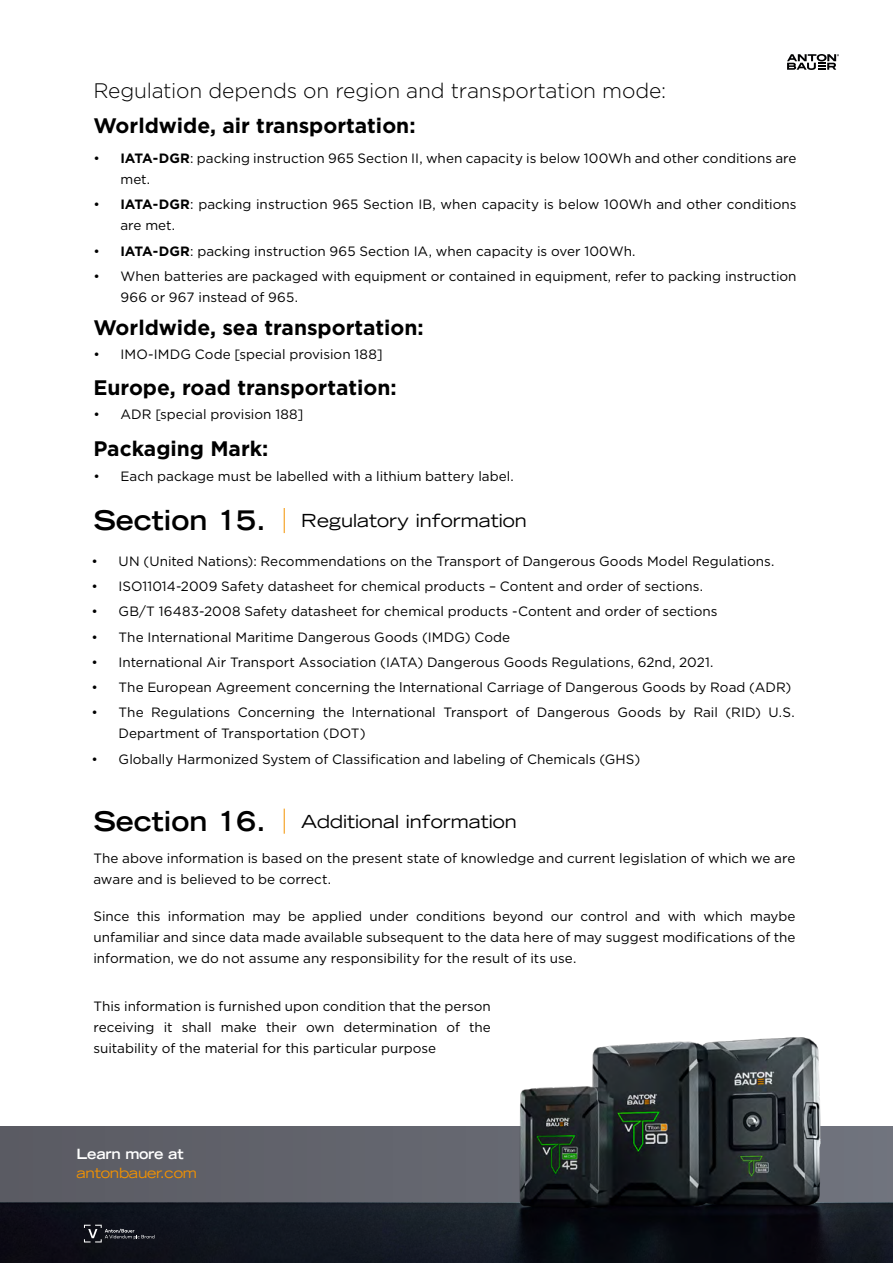
<style>
.page{position:relative;width:893px;height:1263px;background:#fff}
.page>*{position:absolute;margin:0;border:0;box-sizing:border-box;transform-origin:0 0}
.t1{font:700 expanded 27px "Trade Gothic LT Std";color:#000}
.t2{font:700 21px "Gotham";color:#000}
.t3{font:300 21px "Gotham";letter-spacing:-.005em;color:#000}
.t4{font:expanded 18px "Trade Gothic LT Std";color:#000}
.t5{font:expanded 14.1px "Trade Gothic LT Std";letter-spacing:-.02em;color:#f39200}
.t6{font:700 expanded 14.1px "Trade Gothic LT Std";letter-spacing:-.02em;color:#fff}
.t7{font:13.5px/21px "Gotham";color:#000}
.s1{font-weight:700}
</style>
<div class="page">
<svg style="left:787px;top:54px;width:52px;height:16px"></svg>
<img style="left:0;top:1037px;width:893px;height:226px">
<svg style="left:84px;top:1225px;width:70px;height:17px"></svg>
<svg style="left:284px;top:508px;width:1px;height:25px"></svg>
<svg style="left:284px;top:809px;width:1px;height:25px"></svg>
<h2 class="t3" style="left:93px;top:77px;width:574px">Regulation depends on region and transportation mode:</h2>
<h2 class="t2" style="left:93px;top:112px;width:324px">Worldwide, air transportation:</h2>
<p class="t7" style="left:120px;top:148px;width:678px;text-indent:-27px">• <span class="s1">IATA-DGR</span>: packing instruction 965 Section II, when capacity is below 100Wh and other conditions are met.</p>
<p class="t7" style="left:120px;top:194px;width:678px;text-indent:-27px">• <span class="s1">IATA-DGR</span>: packing instruction 965 Section IB, when capacity is below 100Wh and other conditions are met.</p>
<p class="t7" style="left:93px;top:240px;width:544px">• <span class="s1">IATA-DGR</span>: packing instruction 965 Section IA, when capacity is over 100Wh.</p>
<p class="t7" style="left:120px;top:265px;width:678px;text-indent:-27px">• When batteries are packaged with equipment or contained in equipment, refer to packing instruction<br>966 or 967 instead of 965.</p>
<h2 class="t2" style="left:93px;top:313px;width:332px">Worldwide, sea transportation:</h2>
<p class="t7" style="left:93px;top:343px;width:291px">• IMO-IMDG Code [special provision 188]</p>
<h2 class="t2" style="left:93px;top:374px;width:305px">Europe, road transportation:</h2>
<p class="t7" style="left:93px;top:403px;width:212px">• ADR [special provision 188]</p>
<h2 class="t2" style="left:93px;top:435px;width:177px">Packaging Mark:</h2>
<p class="t7" style="left:93px;top:465px;width:422px">• Each package must be labelled with a lithium battery label.</p>
<h1 class="t1" style="left:93px;top:503px;width:174px">Section 15.</h1>
<h3 class="t4" style="left:301px;top:509px;width:227px">Regulatory information</h3>
<p class="t7" style="left:92px;top:550px;width:684px">• UN (United Nations): Recommendations on the Transport of Dangerous Goods Model Regulations.</p>
<p class="t7" style="left:92px;top:575px;width:613px">• ISO11014-2009 Safety datasheet for chemical products – Content and order of sections.</p>
<p class="t7" style="left:92px;top:601px;width:627px">• GB/T 16483-2008 Safety datasheet for chemical products -Content and order of sections</p>
<p class="t7" style="left:92px;top:626px;width:420px">• The International Maritime Dangerous Goods (IMDG) Code</p>
<p class="t7" style="left:92px;top:651px;width:623px">• International Air Transport Association (IATA) Dangerous Goods Regulations, 62nd, 2021.</p>
<p class="t7" style="left:92px;top:676px;width:701px">• The European Agreement concerning the lnternational Carriage of Dangerous Goods by Road (ADR)</p>
<p class="t7" style="left:119px;top:702px;width:678px;text-indent:-27px">• The Regulations Concerning the lnternational Transport of Dangerous Goods by Rail (RID) U.S.<br>Department of Transportation (DOT)</p>
<p class="t7" style="left:92px;top:748px;width:550px">• Globally Harmonized System of Classification and labeling of Chemicals (GHS)</p>
<h1 class="t1" style="left:93px;top:804px;width:174px">Section 16.</h1>
<h3 class="t4" style="left:301px;top:809px;width:217px">Additional information</h3>
<p class="t7" style="left:93px;top:848px;width:703px">The above information is based on the present state of knowledge and current legislation of which we are aware and is believed to be correct.</p>
<p class="t7" style="left:93px;top:905px;width:704px;text-align:justify">Since this information may be applied under conditions beyond our control and with which maybe unfamiliar and since data made available subsequent to the data here of may suggest modifications of the information, we do not assume any responsibility for the result of its use.</p>
<p class="t7" style="left:93px;top:995px;width:399px;text-align:justify">This information is furnished upon condition that the person receiving it shall make their own determination of the suitability of the material for this particular purpose</p>
<p class="t6" style="left:77px;top:1145px;width:109px">Learn more at</p>
<p class="t5" style="left:77px;top:1163px;width:122px">antonbauer.com</p>
</div>
